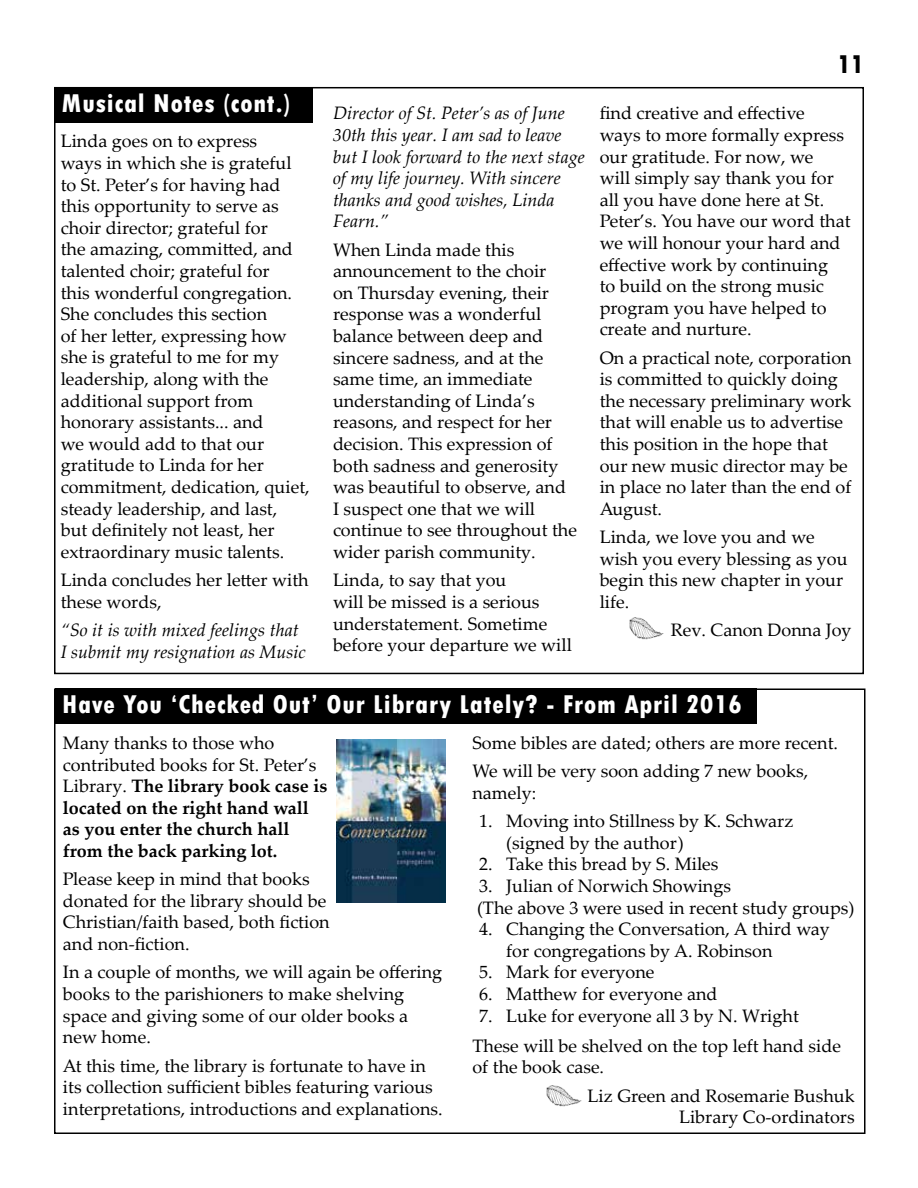
<style>
.page{position:relative;width:918px;height:1188px;background:#fff}
.page>*{position:absolute;margin:0;border:0;box-sizing:border-box;transform-origin:0 0}
.t1{font:800 condensed 27px "Tw Cen";letter-spacing:.03em;color:#fff}
.t2{font:800 condensed 27px "Tw Cen";color:#000}
.t3{font:18px/21.6px "Palatino Linotype";color:#000}
.t4{font:italic 18px/21.6px "Palatino Linotype";color:#000}
.t5{font:700 18px/21.6px "Palatino Linotype";color:#000}
.s1{font-weight:400}
</style>
<div class="page">
<img style="left:547px;top:1085px;width:34px;height:21px">
<div style="left:55px;top:688px;width:702px;height:36px;background:#000"></div>
<img style="left:337px;top:740px;width:109px;height:163px">
<div style="left:54px;top:87px;width:259px;height:36px;background:#000"></div>
<img style="left:629px;top:618px;width:35px;height:21px">
<h1 class="t1" style="left:62px;top:87px;width:230px">Musical Notes (cont.)</h1>
<p class="t3" style="left:61px;top:130px;width:250px">Linda goes on to express<br>ways in which she is grateful to St. Peter’s for having had this opportunity to serve as choir director; grateful for<br>the amazing, committed, and talented choir; grateful for<br>this wonderful congregation.<br>She concludes this section<br>of her letter, expressing how she is grateful to me for my leadership, along with the additional support from honorary assistants... and<br>we would add to that our gratitude to Linda for her commitment, dedication, quiet, steady leadership, and last,<br>but definitely not least, her extraordinary music talents.</p>
<p class="t3" style="left:61px;top:569px;width:249px">Linda concludes her letter with these words,</p>
<p class="t4" style="left:61px;top:618px;width:247px">“So it is with mixed feelings that<br>I submit my resignation as Music</p>
<p class="t4" style="left:333px;top:102px;width:253px">Director of St. Peter’s as of June<br>30th this year. I am sad to leave but I look forward to the next stage of my life journey. With sincere thanks and good wishes, Linda<br>Fearn.”</p>
<p class="t3" style="left:333px;top:238px;width:246px">When Linda made this announcement to the choir<br>on Thursday evening, their response was a wonderful balance between deep and sincere sadness, and at the same time, an immediate understanding of Linda’s reasons, and respect for her decision. This expression of both sadness and generosity was beautiful to observe, and<br>I suspect one that we will continue to see throughout the wider parish community.</p>
<p class="t3" style="left:333px;top:569px;width:240px">Linda, to say that you<br>will be missed is a serious understatement. Sometime before your departure we will</p>
<h1 class="t2" style="left:838px;top:48px;width:28px">11</h1>
<p class="t3" style="left:600px;top:102px;width:252px">find creative and effective<br>ways to more formally express our gratitude. For now, we<br>will simply say thank you for all you have done here at St.<br>Peter’s. You have our word that we will honour your hard and effective work by continuing<br>to build on the strong music program you have helped to create and nurture.</p>
<p class="t3" style="left:600px;top:346px;width:253px">On a practical note, corporation is committed to quickly doing the necessary preliminary work that will enable us to advertise this position in the hope that our new music director may be in place no later than the end of<br>August.</p>
<p class="t3" style="left:600px;top:526px;width:249px">Linda, we love you and we wish you every blessing as you begin this new chapter in your life.</p>
<p class="t3" style="left:671px;top:619px;width:182px">Rev. Canon Donna Joy</p>
<h1 class="t1" style="left:62px;top:689px;width:681px">Have You ‘Checked Out’ Our Library Lately? - From April 2016</h1>
<p class="t3" style="left:472px;top:728px;width:367px;line-height:28.3px">Some bibles are dated; others are more recent.<br>We will be very soon adding 7 new books,</p>
<p class="t3" style="left:472px;top:781px;width:65px">namely:</p>
<p class="t3" style="left:506px;top:810px;width:289px;text-indent:-27px">1. Moving into Stillness by K. Schwarz (signed by the author)</p>
<p class="t3" style="left:479px;top:853px;width:241px">2. Take this bread by S. Miles</p>
<p class="t3" style="left:477px;top:874px;width:379px">3. Julian of Norwich Showings<br>(The above 3 were used in recent study groups)</p>
<p class="t3" style="left:506px;top:918px;width:325px;text-indent:-27px">4. Changing the Conversation, A third way for congregations by A. Robinson</p>
<p class="t3" style="left:479px;top:961px;width:177px">5. Mark for everyone</p>
<p class="t3" style="left:479px;top:982px;width:240px">6. Matthew for everyone and</p>
<p class="t3" style="left:472px;top:1000px;width:370px;line-height:30.3px;text-indent:7px">7. Luke for everyone all 3 by N. Wright<br>These will be shelved on the top left hand side</p>
<p class="t3" style="left:588px;top:1052px;width:269px;line-height:28.3px;text-indent:-115px">of the book case.<br>Liz Green and Rosemarie Bushuk</p>
<p class="t3" style="left:679px;top:1106px;width:177px">Library Co-ordinators</p>
<p class="t5" style="left:63px;top:731px;width:266px"><span class="s1">Many thanks to those who contributed books for St. Peter’s<br>Library.</span> The library book case is located on the right hand wall as you enter the church hall from the back parking lot.</p>
<p class="t3" style="left:63px;top:868px;width:268px">Please keep in mind that books donated for the library should be<br>Christian/faith based, both fiction and non-fiction.</p>
<p class="t3" style="left:63px;top:961px;width:381px">In a couple of months, we will again be offering books to the parishioners to make shelving space and giving some of our older books a new home.</p>
<p class="t3" style="left:63px;top:1054px;width:381px">At this time, the library is fortunate to have in its collection sufficient bibles featuring various interpretations, introductions and explanations.</p>
</div>
